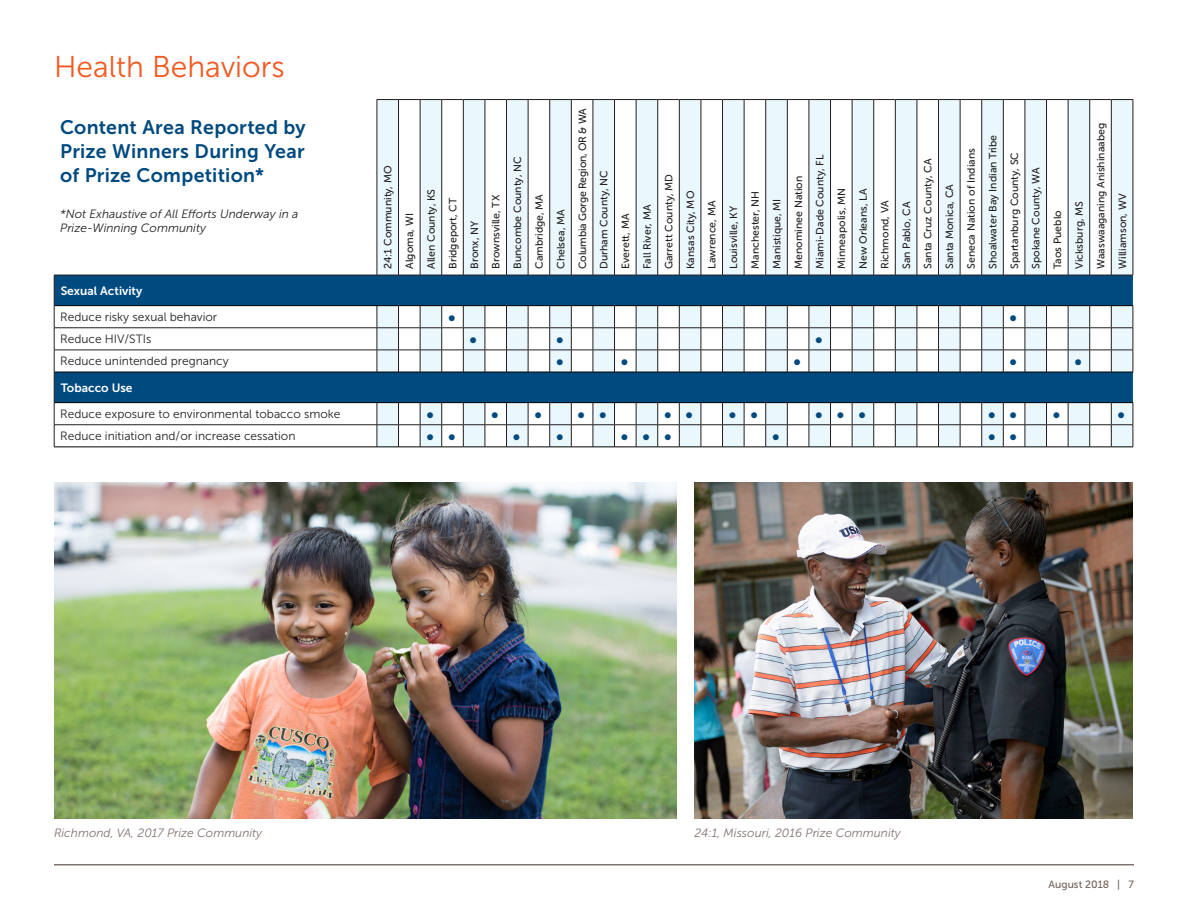
<style>
.page{position:relative;width:1188px;height:918px;background:#fff}
.page>*{position:absolute;margin:0;border:0;box-sizing:border-box;transform-origin:0 0}
.headline_1{font:30px "Museo Sans 300";color:#f15921}
.headline_2{font:19.5px/24px "Museo Sans 700";letter-spacing:.01em;color:#004a7f;text-align:justify}
.t1{font:13.5px "Calibri";color:#004a7f}
.t2{font:12px "Museo Sans 300";color:#231f20}
.credits{font:italic 12px "Museo Sans 300";color:#807470}
.body_text{font:italic 12px/14.4px "Museo Sans 300";color:#231f20}
.table_subheading{font:12px "Museo Sans 700";color:#fff}
.t3{font:10.5px "Museo Sans 500";color:#231f20}
.t4{font:10.5px "Museo Sans 500";letter-spacing:-.02em;color:#231f20}
.t5{font:10.5px "Museo Sans 500";color:#716259}
</style>
<div class="page">
<hr style="left:54px;top:864px;width:1080px;height:2px;background:#807470">
<svg style="left:378px;top:100px;width:755px;height:175px;fill:#eaf7fd"></svg>
<svg style="left:55px;top:276px;width:1078px;height:126px;fill:#004a7f"></svg>
<hr style="left:377px;top:100px;width:1px;height:175px;background:#231f20">
<hr style="left:398px;top:100px;width:1px;height:175px;background:#231f20">
<hr style="left:420px;top:100px;width:1px;height:175px;background:#231f20">
<hr style="left:441px;top:100px;width:1px;height:175px;background:#231f20">
<hr style="left:463px;top:100px;width:1px;height:175px;background:#231f20">
<hr style="left:485px;top:100px;width:1px;height:175px;background:#231f20">
<hr style="left:506px;top:100px;width:1px;height:175px;background:#231f20">
<hr style="left:528px;top:100px;width:1px;height:175px;background:#231f20">
<hr style="left:549px;top:100px;width:1px;height:175px;background:#231f20">
<hr style="left:571px;top:100px;width:1px;height:175px;background:#231f20">
<hr style="left:593px;top:100px;width:1px;height:175px;background:#231f20">
<hr style="left:614px;top:100px;width:1px;height:175px;background:#231f20">
<hr style="left:636px;top:100px;width:1px;height:175px;background:#231f20">
<hr style="left:657px;top:100px;width:1px;height:175px;background:#231f20">
<hr style="left:679px;top:100px;width:1px;height:175px;background:#231f20">
<hr style="left:701px;top:100px;width:1px;height:175px;background:#231f20">
<hr style="left:722px;top:100px;width:1px;height:175px;background:#231f20">
<hr style="left:744px;top:100px;width:1px;height:175px;background:#231f20">
<hr style="left:765px;top:100px;width:1px;height:175px;background:#231f20">
<hr style="left:787px;top:100px;width:1px;height:175px;background:#231f20">
<hr style="left:809px;top:100px;width:1px;height:175px;background:#231f20">
<hr style="left:830px;top:100px;width:1px;height:175px;background:#231f20">
<hr style="left:852px;top:100px;width:1px;height:175px;background:#231f20">
<hr style="left:873px;top:100px;width:1px;height:175px;background:#231f20">
<hr style="left:895px;top:100px;width:1px;height:175px;background:#231f20">
<hr style="left:917px;top:100px;width:1px;height:175px;background:#231f20">
<hr style="left:938px;top:100px;width:1px;height:175px;background:#231f20">
<hr style="left:960px;top:100px;width:1px;height:175px;background:#231f20">
<hr style="left:981px;top:100px;width:1px;height:175px;background:#231f20">
<hr style="left:1003px;top:100px;width:1px;height:175px;background:#231f20">
<hr style="left:1025px;top:100px;width:1px;height:175px;background:#231f20">
<hr style="left:1046px;top:100px;width:1px;height:175px;background:#231f20">
<hr style="left:1068px;top:100px;width:1px;height:175px;background:#231f20">
<hr style="left:1089px;top:100px;width:1px;height:175px;background:#231f20">
<svg style="left:377px;top:99px;width:756px;height:1px"></svg>
<hr style="left:1111px;top:100px;width:1px;height:175px;background:#231f20">
<hr style="left:1133px;top:100px;width:1px;height:175px;background:#231f20">
<hr style="left:54px;top:275px;width:323px;height:1px;background:#231f20">
<svg style="left:377px;top:275px;width:756px;height:1px"></svg>
<hr style="left:54px;top:328px;width:323px;height:1px;background:#231f20">
<hr style="left:54px;top:350px;width:323px;height:1px;background:#231f20">
<svg style="left:54px;top:306px;width:1px;height:66px"></svg>
<hr style="left:54px;top:424px;width:323px;height:1px;background:#231f20">
<svg style="left:54px;top:403px;width:1px;height:44px"></svg>
<hr style="left:54px;top:275px;width:1px;height:31px;background:#231f20">
<hr style="left:54px;top:305px;width:323px;height:1px;background:#000">
<hr style="left:54px;top:372px;width:323px;height:1px;background:#000">
<svg style="left:377px;top:305px;width:757px;height:68px"></svg>
<hr style="left:54px;top:402px;width:323px;height:1px;background:#000">
<hr style="left:54px;top:372px;width:1px;height:31px;background:#231f20">
<hr style="left:54px;top:447px;width:323px;height:1px;background:#000">
<svg style="left:377px;top:402px;width:757px;height:46px"></svg>
<img style="left:694px;top:483px;width:439px;height:336px">
<img style="left:54px;top:483px;width:622px;height:336px">
<p class="headline_1" style="left:54px;top:50px;width:232px">Health Behaviors</p>
<p class="headline_2" style="left:60px;top:116px;width:247px">Content Area Reported by Prize Winners During Year of Prize Competition*</p>
<p class="body_text" style="left:60px;top:207px;width:240px">*Not Exhaustive of All Efforts Underway in a<br>Prize-Winning Community</p>
<p class="t3" style="left:382px;top:269px;width:105px;rotate:-90deg">24:1 Community, MO</p>
<p class="t3" style="left:404px;top:269px;width:57px;rotate:-90deg">Algoma, WI</p>
<p class="t3" style="left:425px;top:269px;width:82px;rotate:-90deg">Allen County, KS</p>
<p class="t3" style="left:447px;top:269px;width:73px;rotate:-90deg">Bridgeport, CT</p>
<p class="t3" style="left:469px;top:269px;width:50px;rotate:-90deg">Bronx, NY</p>
<p class="t3" style="left:490px;top:269px;width:76px;rotate:-90deg">Brownsville, TX</p>
<p class="t3" style="left:512px;top:269px;width:114px;rotate:-90deg">Buncombe County, NC</p>
<p class="t3" style="left:533px;top:269px;width:77px;rotate:-90deg">Cambridge, MA</p>
<p class="t3" style="left:555px;top:269px;width:61px;rotate:-90deg">Chelsea, MA</p>
<p class="t4" style="left:577px;top:269px;width:162px;rotate:-90deg">Columbia Gorge Region, OR &amp; WA</p>
<p class="t3" style="left:598px;top:269px;width:100px;rotate:-90deg">Durham County, NC</p>
<p class="t3" style="left:620px;top:269px;width:57px;rotate:-90deg">Everett, MA</p>
<p class="t3" style="left:641px;top:269px;width:66px;rotate:-90deg">Fall River, MA</p>
<p class="t3" style="left:663px;top:269px;width:97px;rotate:-90deg">Garrett County, MD</p>
<p class="t3" style="left:685px;top:269px;width:80px;rotate:-90deg">Kansas City, MO</p>
<p class="t3" style="left:706px;top:269px;width:70px;rotate:-90deg">Lawrence, MA</p>
<p class="t3" style="left:728px;top:269px;width:65px;rotate:-90deg">Louisville, KY</p>
<p class="t3" style="left:749px;top:269px;width:79px;rotate:-90deg">Manchester, NH</p>
<p class="t3" style="left:771px;top:269px;width:72px;rotate:-90deg">Manistique, MI</p>
<p class="t3" style="left:793px;top:269px;width:95px;rotate:-90deg">Menominee Nation</p>
<p class="t3" style="left:814px;top:269px;width:116px;rotate:-90deg">Miami-Dade County, FL</p>
<p class="t3" style="left:836px;top:269px;width:83px;rotate:-90deg">Minneapolis, MN</p>
<p class="t3" style="left:857px;top:269px;width:82px;rotate:-90deg">New Orleans, LA</p>
<p class="t3" style="left:879px;top:269px;width:70px;rotate:-90deg">Richmond, VA</p>
<p class="t3" style="left:901px;top:269px;width:69px;rotate:-90deg">San Pablo, CA</p>
<p class="t3" style="left:922px;top:269px;width:112px;rotate:-90deg">Santa Cruz County, CA</p>
<p class="t3" style="left:944px;top:269px;width:87px;rotate:-90deg">Santa Monica, CA</p>
<p class="t3" style="left:965px;top:269px;width:122px;rotate:-90deg">Seneca Nation of Indians</p>
<p class="t3" style="left:987px;top:269px;width:136px;rotate:-90deg">Shoalwater Bay Indian Tribe</p>
<p class="t3" style="left:1009px;top:269px;width:118px;rotate:-90deg">Spartanburg County, SC</p>
<p class="t3" style="left:1030px;top:269px;width:103px;rotate:-90deg">Spokane County, WA</p>
<p class="t3" style="left:1052px;top:269px;width:60px;rotate:-90deg">Taos Pueblo</p>
<p class="t3" style="left:1073px;top:269px;width:70px;rotate:-90deg">Vicksburg, MS</p>
<p class="t3" style="left:1095px;top:269px;width:148px;rotate:-90deg">Waaswaaganing Anishinaabeg</p>
<p class="t3" style="left:1117px;top:269px;width:77px;rotate:-90deg">Williamson, WV</p>
<p class="table_subheading" style="left:61px;top:284px;width:83px">Sexual Activity</p>
<p class="t2" style="left:60px;top:311px;width:159px">Reduce risky sexual behavior</p>
<p class="t1" style="left:448px;top:309px;width:10px">●</p>
<p class="t1" style="left:1009px;top:309px;width:10px">●</p>
<p class="t2" style="left:60px;top:333px;width:93px">Reduce HIV/STIs</p>
<p class="t1" style="left:469px;top:331px;width:10px">●</p>
<p class="t1" style="left:556px;top:331px;width:10px">●</p>
<p class="t1" style="left:815px;top:331px;width:10px">●</p>
<p class="t2" style="left:60px;top:355px;width:170px">Reduce unintended pregnancy</p>
<p class="t1" style="left:556px;top:353px;width:10px">●</p>
<p class="t1" style="left:621px;top:353px;width:10px">●</p>
<p class="t1" style="left:793px;top:353px;width:10px">●</p>
<p class="t1" style="left:1009px;top:353px;width:10px">●</p>
<p class="t1" style="left:1074px;top:353px;width:10px">●</p>
<p class="table_subheading" style="left:61px;top:381px;width:73px">Tobacco Use</p>
<p class="t2" style="left:60px;top:408px;width:282px">Reduce exposure to environmental tobacco smoke</p>
<p class="t1" style="left:426px;top:406px;width:10px">●</p>
<p class="t1" style="left:491px;top:406px;width:10px">●</p>
<p class="t1" style="left:534px;top:406px;width:10px">●</p>
<p class="t1" style="left:577px;top:406px;width:10px">●</p>
<p class="t1" style="left:599px;top:406px;width:10px">●</p>
<p class="t1" style="left:664px;top:406px;width:10px">●</p>
<p class="t1" style="left:685px;top:406px;width:10px">●</p>
<p class="t1" style="left:729px;top:406px;width:10px">●</p>
<p class="t1" style="left:750px;top:406px;width:10px">●</p>
<p class="t1" style="left:815px;top:406px;width:10px">●</p>
<p class="t1" style="left:837px;top:406px;width:10px">●</p>
<p class="t1" style="left:858px;top:406px;width:10px">●</p>
<p class="t1" style="left:988px;top:406px;width:10px">●</p>
<p class="t1" style="left:1009px;top:406px;width:10px">●</p>
<p class="t1" style="left:1053px;top:406px;width:10px">●</p>
<p class="t1" style="left:1117px;top:406px;width:10px">●</p>
<p class="t2" style="left:60px;top:430px;width:237px">Reduce initiation and/or increase cessation</p>
<p class="t1" style="left:426px;top:428px;width:10px">●</p>
<p class="t1" style="left:448px;top:428px;width:10px">●</p>
<p class="t1" style="left:513px;top:428px;width:10px">●</p>
<p class="t1" style="left:556px;top:428px;width:10px">●</p>
<p class="t1" style="left:621px;top:428px;width:10px">●</p>
<p class="t1" style="left:642px;top:428px;width:10px">●</p>
<p class="t1" style="left:664px;top:428px;width:10px">●</p>
<p class="t1" style="left:772px;top:428px;width:10px">●</p>
<p class="t1" style="left:988px;top:428px;width:10px">●</p>
<p class="t1" style="left:1009px;top:428px;width:10px">●</p>
<p class="credits" style="left:54px;top:827px;width:210px">Richmond, VA, 2017 Prize Community</p>
<p class="credits" style="left:694px;top:827px;width:208px">24:1, Missouri, 2016 Prize Community</p>
<p class="t5" style="left:1049px;top:879px;width:87px">August 2018 | 7</p>
</div>
